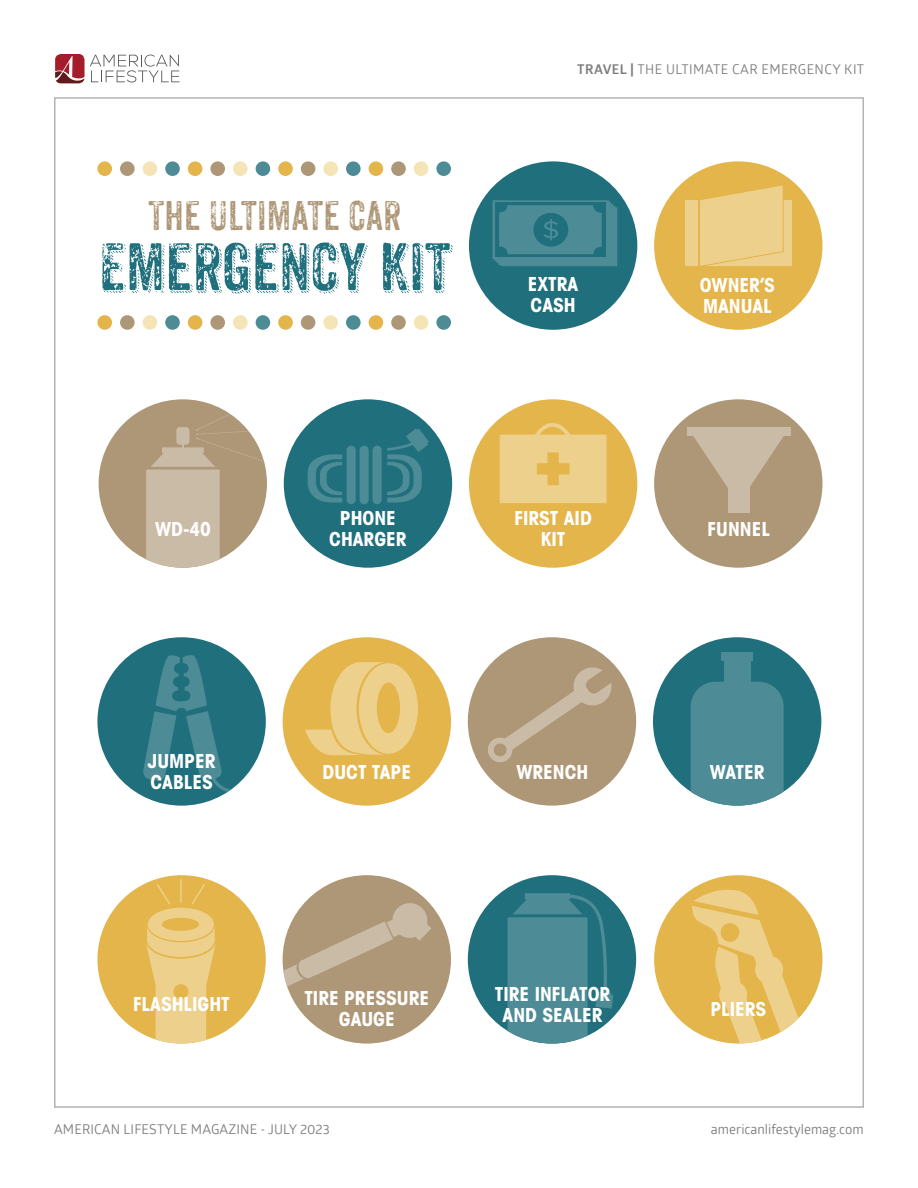
<style>
.page{position:relative;width:918px;height:1188px;background:#fff}
.page>*{position:absolute;margin:0;border:0;box-sizing:border-box;transform-origin:0 0}
.t1{font:64.95px "Anodyne Combined";color:#206f7d}
.t2{font:40.05px "Anodyne";color:#ae9777}
.t3{font:700 condensed 19.35px/20.7px "Avant Garde";color:#fff;text-align:center}
.Title_of_Printable{font:13.5px "Glober";letter-spacing:.01em;color:#7d7e7c}
.Title_of_Printable-2{font:13.5px "Glober";letter-spacing:.03em;color:#7d7e7c}
.s1{font-weight:700}
</style>
<div class="page">
<svg style="left:55px;top:54px;width:125px;height:30px"></svg>
<div style="left:97px;top:637px;width:169px;height:169px;background:#206f7d;border-radius:50%"></div>
<svg style="left:142px;top:654px;width:124px;height:142px"></svg>
<div style="left:653px;top:637px;width:168px;height:169px;background:#206f7d;border-radius:50%"></div>
<svg style="left:691px;top:682px;width:93px;height:124px;background:#528f9a"></svg>
<div style="left:724px;top:658px;width:26px;height:28px;background:#4d8c97"></div>
<div style="left:721px;top:652px;width:32px;height:9px;background:#4d8c97"></div>
<div style="left:283px;top:637px;width:168px;height:169px;background:#e3b54a;border-radius:50%"></div>
<svg style="left:305px;top:662px;width:113px;height:93px"></svg>
<div style="left:468px;top:637px;width:168px;height:169px;background:#ae9777;border-radius:50%"></div>
<svg style="left:486px;top:666px;width:126px;height:96px"></svg>
<div style="left:654px;top:875px;width:169px;height:169px;background:#e3b54a;border-radius:50%"></div>
<svg style="left:692px;top:886px;width:120px;height:158px"></svg>
<div style="left:283px;top:875px;width:168px;height:169px;background:#ae9777;border-radius:50%"></div>
<svg style="left:283px;top:901px;width:148px;height:89px"></svg>
<div style="left:97px;top:875px;width:169px;height:169px;background:#e3b54a;border-radius:50%"></div>
<hr style="left:180px;top:879px;width:2px;height:24px;background:#edd08b">
<svg style="left:146px;top:882px;width:70px;height:162px"></svg>
<div style="left:468px;top:875px;width:168px;height:169px;background:#206f7d;border-radius:50%"></div>
<svg style="left:508px;top:887px;width:105px;height:157px"></svg>
<div style="left:284px;top:399px;width:168px;height:169px;background:#206f7d;border-radius:50%"></div>
<div style="left:347px;top:446px;width:9px;height:58px;background:#4d8c97;border-radius:5px"></div>
<div style="left:360px;top:446px;width:9px;height:58px;background:#4d8c97;border-radius:5px"></div>
<div style="left:373px;top:446px;width:9px;height:58px;background:#4d8c97;border-radius:5px"></div>
<svg style="left:308px;top:428px;width:121px;height:74px"></svg>
<div style="left:99px;top:399px;width:168px;height:169px;background:#ae9777;border-radius:50%"></div>
<svg style="left:146px;top:399px;width:121px;height:169px"></svg>
<div style="left:654px;top:399px;width:169px;height:169px;background:#ae9777;border-radius:50%"></div>
<div style="left:687px;top:428px;width:103px;height:8px;background:#cabba7"></div>
<svg style="left:693px;top:436px;width:91px;height:68px"></svg>
<div style="left:728px;top:466px;width:21px;height:47px;background:#cabba7"></div>
<div style="left:469px;top:399px;width:168px;height:169px;background:#e3b54a;border-radius:50%"></div>
<svg style="left:500px;top:411px;width:107px;height:92px"></svg>
<div style="left:654px;top:161px;width:169px;height:169px;background:#e3b54a;border-radius:50%"></div>
<div style="left:685px;top:200px;width:13px;height:66px;background:#edd08b"></div>
<div style="left:700px;top:200px;width:91px;height:66px;background:#edd08b"></div>
<svg style="left:700px;top:185px;width:84px;height:81px"></svg>
<div style="left:469px;top:161px;width:168px;height:169px;background:#206f7d;border-radius:50%"></div>
<svg style="left:493px;top:200px;width:124px;height:66px"></svg>
<div style="left:97px;top:161px;width:15px;height:15px;background:#e3b54a;border-radius:50%"></div>
<div style="left:278px;top:161px;width:15px;height:15px;background:#e3b54a;border-radius:50%"></div>
<div style="left:188px;top:161px;width:14px;height:15px;background:#e3b54a;border-radius:50%"></div>
<div style="left:369px;top:161px;width:14px;height:15px;background:#e3b54a;border-radius:50%"></div>
<div style="left:143px;top:161px;width:14px;height:15px;background:#f5e4b5;border-radius:50%"></div>
<div style="left:323px;top:161px;width:15px;height:15px;background:#f5e4b5;border-radius:50%"></div>
<div style="left:233px;top:161px;width:15px;height:15px;background:#f5e4b5;border-radius:50%"></div>
<div style="left:414px;top:161px;width:14px;height:15px;background:#f5e4b5;border-radius:50%"></div>
<div style="left:120px;top:161px;width:15px;height:15px;background:#ae9777;border-radius:50%"></div>
<div style="left:301px;top:161px;width:14px;height:15px;background:#ae9777;border-radius:50%"></div>
<div style="left:210px;top:161px;width:15px;height:15px;background:#ae9777;border-radius:50%"></div>
<div style="left:391px;top:161px;width:15px;height:15px;background:#ae9777;border-radius:50%"></div>
<div style="left:165px;top:161px;width:15px;height:15px;background:#4d8c97;border-radius:50%"></div>
<div style="left:346px;top:161px;width:15px;height:15px;background:#4d8c97;border-radius:50%"></div>
<div style="left:256px;top:161px;width:14px;height:15px;background:#4d8c97;border-radius:50%"></div>
<div style="left:436px;top:161px;width:15px;height:15px;background:#4d8c97;border-radius:50%"></div>
<div style="left:97px;top:315px;width:15px;height:15px;background:#e3b54a;border-radius:50%"></div>
<div style="left:278px;top:315px;width:15px;height:15px;background:#e3b54a;border-radius:50%"></div>
<div style="left:188px;top:315px;width:14px;height:15px;background:#e3b54a;border-radius:50%"></div>
<div style="left:369px;top:315px;width:14px;height:15px;background:#e3b54a;border-radius:50%"></div>
<div style="left:143px;top:315px;width:14px;height:15px;background:#f5e4b5;border-radius:50%"></div>
<div style="left:323px;top:315px;width:15px;height:15px;background:#f5e4b5;border-radius:50%"></div>
<div style="left:233px;top:315px;width:15px;height:15px;background:#f5e4b5;border-radius:50%"></div>
<div style="left:414px;top:315px;width:14px;height:15px;background:#f5e4b5;border-radius:50%"></div>
<div style="left:120px;top:315px;width:15px;height:15px;background:#ae9777;border-radius:50%"></div>
<div style="left:301px;top:315px;width:14px;height:15px;background:#ae9777;border-radius:50%"></div>
<div style="left:210px;top:315px;width:15px;height:15px;background:#ae9777;border-radius:50%"></div>
<div style="left:391px;top:315px;width:15px;height:15px;background:#ae9777;border-radius:50%"></div>
<div style="left:165px;top:315px;width:15px;height:15px;background:#4d8c97;border-radius:50%"></div>
<div style="left:346px;top:315px;width:15px;height:15px;background:#4d8c97;border-radius:50%"></div>
<div style="left:256px;top:315px;width:14px;height:15px;background:#4d8c97;border-radius:50%"></div>
<div style="left:436px;top:315px;width:15px;height:15px;background:#4d8c97;border-radius:50%"></div>
<p class="t2" style="left:148px;top:192px;width:255px">THE ULTIMATE CAR</p>
<p class="t1" style="left:99px;top:228px;width:354px">EMERGENCY KIT</p>
<p class="Title_of_Printable-2" style="left:577px;top:60px;width:289px"><span class="s1">TRAVEL |</span> THE ULTIMATE CAR EMERGENCY KIT</p>
<p class="t3" style="left:528px;top:273px;width:52px;text-align:left">EXTRA<br>CASH</p>
<p class="t3" style="left:700px;top:274px;width:77px;text-align:left">OWNER’S<br>MANUAL</p>
<p class="t3" style="left:329px;top:507px;width:79px">PHONE<br>CHARGER</p>
<p class="t3" style="left:514px;top:507px;width:79px">FIRST AID<br>KIT</p>
<p class="t3" style="left:155px;top:518px;width:57px">WD-40</p>
<p class="t3" style="left:708px;top:518px;width:64px">FUNNEL</p>
<p class="t3" style="left:148px;top:751px;width:69px;text-align:left">JUMPER<br>CABLES</p>
<p class="t3" style="left:323px;top:761px;width:90px">DUCT TAPE</p>
<p class="t3" style="left:516px;top:761px;width:74px">WRENCH</p>
<p class="t3" style="left:710px;top:761px;width:56px">WATER</p>
<p class="t3" style="left:133px;top:994px;width:98px">FLASHLIGHT</p>
<p class="t3" style="left:495px;top:983px;width:117px">TIRE INFLATOR<br>AND SEALER</p>
<p class="t3" style="left:304px;top:987px;width:126px">TIRE PRESSURE<br>GAUGE</p>
<p class="t3" style="left:710px;top:999px;width:57px">PLIERS</p>
<p class="Title_of_Printable" style="left:54px;top:1120px;width:277px">AMERICAN LIFESTYLE MAGAZINE - JULY 2023</p>
<p class="Title_of_Printable" style="left:711px;top:1120px;width:154px">americanlifestylemag.com</p>
</div>
